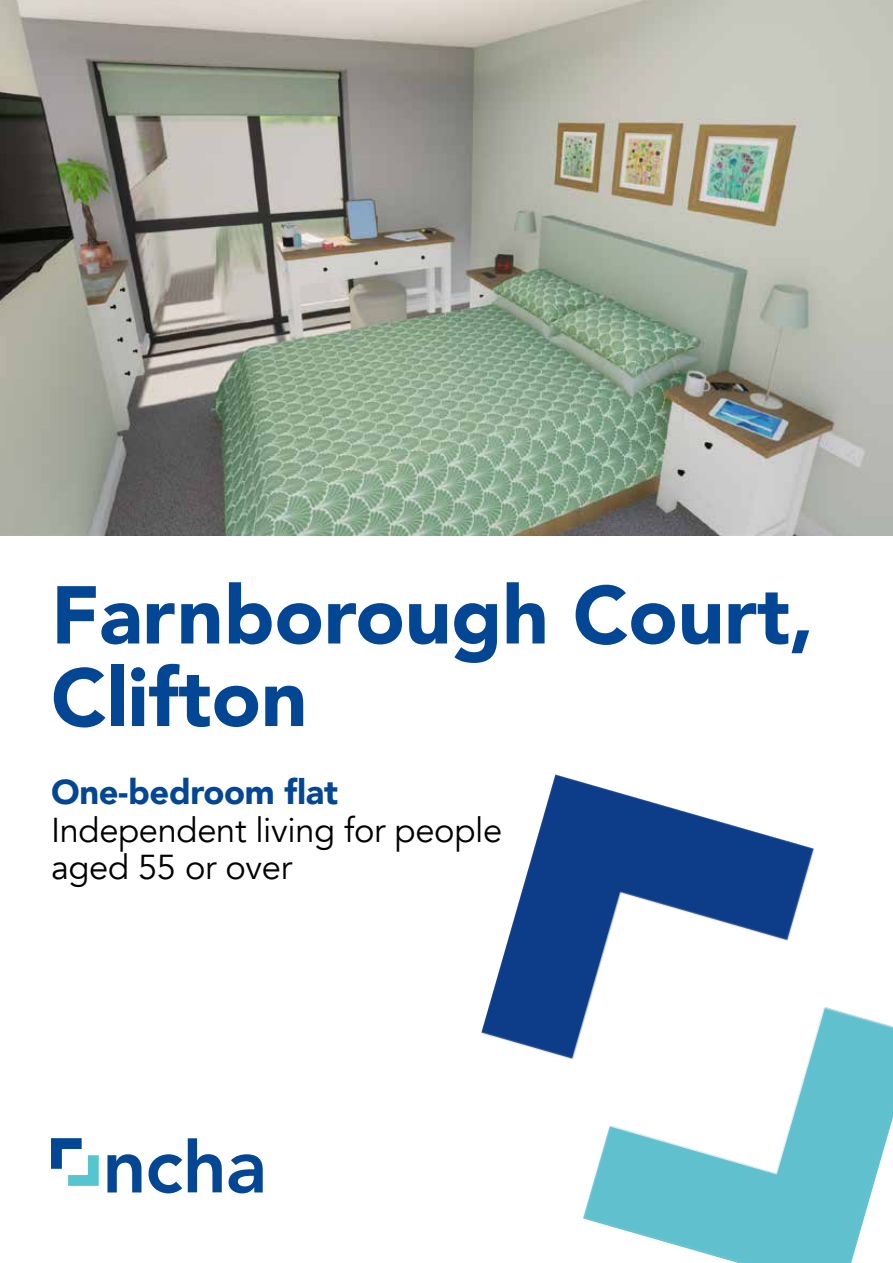
<style>
.page{position:relative;width:893px;height:1263px;background:#fff}
.page>*{position:absolute;margin:0;border:0;box-sizing:border-box;transform-origin:0 0}
.t1{font:900 81px/82.5px "Avenir";color:#034694}
.t2{font:34.5px/37.5px "Avenir";letter-spacing:-.01em;color:#000}
.t3{font:900 34.5px "Avenir";letter-spacing:-.01em;color:#034694}
</style>
<div class="page">
<img style="left:0;top:0;width:893px;height:536px">
<svg style="left:51px;top:1138px;width:48px;height:48px"></svg>
<svg style="left:107px;top:1154px;width:34px;height:38px"></svg>
<svg style="left:149px;top:1154px;width:33px;height:39px"></svg>
<svg style="left:188px;top:1138px;width:34px;height:54px"></svg>
<svg style="left:229px;top:1154px;width:34px;height:39px"></svg>
<img style="left:481px;top:774px;width:412px;height:489px">
<h1 class="t1" style="left:51px;top:572px;width:765px">Farnborough Court,<br>Clifton</h1>
<p class="t3" style="left:51px;top:763px;width:289px">One-bedroom flat</p>
<p class="t2" style="left:51px;top:812px;width:453px">Independent living for people aged 55 or over</p>
</div>
